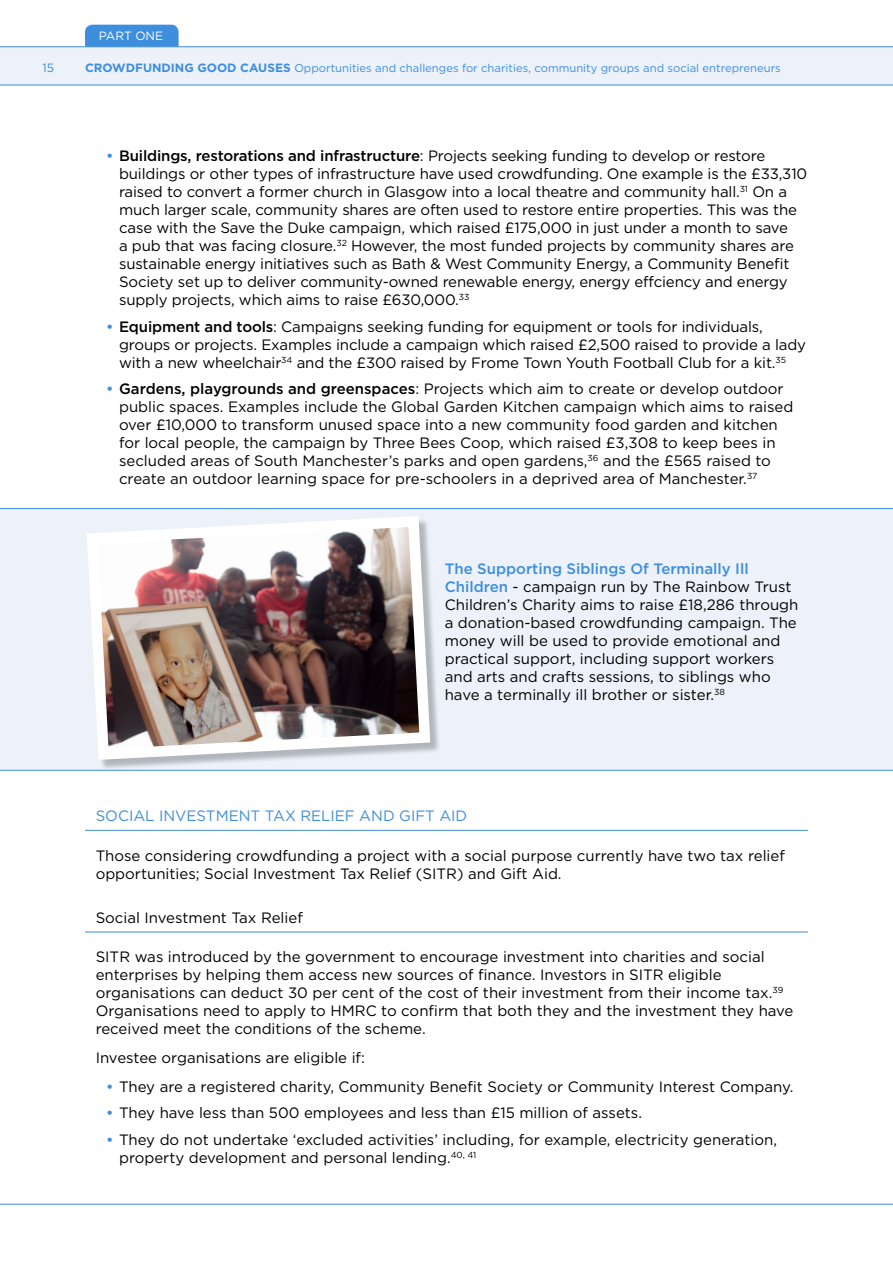
<style>
.page{position:relative;width:893px;height:1263px;background:#fff}
.page>*{position:absolute;margin:0;border:0;box-sizing:border-box;transform-origin:0 0}
.t1{font:15px/18px "Gotham HTF";color:#000}
.t2{font:15px "Gotham HTF";color:#3e8ede}
.t3{font:12px "Gotham HTF";color:#fff}
.t4{font:12px "Gotham HTF";color:#3e8ede}
.t5{font:11.25px "Gotham HTF";color:#3e8ede}
.s1{font-weight:700;font-size:12px}
.s2{font-weight:500;color:#3e8ede}
.s3{font-weight:500}
</style>
<div class="page">
<hr style="left:0;top:1204px;width:893px;height:1px;background:#3e8ede">
<svg style="left:0;top:25px;width:893px;height:60px"></svg>
<hr style="left:85px;top:830px;width:723px;height:1px;background:#3e8ede">
<hr style="left:85px;top:931px;width:723px;height:1px;background:#3e8ede">
<div style="left:0;top:508px;width:893px;height:263px;background:#ecf1fa"></div>
<div style="left:88px;top:517px;width:353px;height:253px;background:#000;opacity:.25"></div>
<img style="left:81px;top:510px;width:355px;height:255px">
<p class="t3" style="left:99px;top:29px;width:66px">PART ONE</p>
<p class="t4" style="left:43px;top:61px;width:13px">15</p>
<p class="t5" style="left:85px;top:61px;width:697px"><span class="s1">CROWDFUNDING GOOD CAUSES</span> Opportunities and challenges for charities, community groups and social entrepreneurs</p>
<p class="t1" style="left:119px;top:147px;width:690px;text-indent:-13px"><span class="s2">•</span> <span class="s3">Buildings, restorations and infrastructure</span>: Projects seeking funding to develop or restore buildings or other types of infrastructure have used crowdfunding. One example is the £33,310 raised to convert a former church in Glasgow into a local theatre and community hall.<sup>31</sup> On a much larger scale, community shares are often used to restore entire properties. This was the case with the Save the Duke campaign, which raised £175,000 in just under a month to save<br>a pub that was facing closure.<sup>32</sup> However, the most funded projects by community shares are sustainable energy initiatives such as Bath &amp; West Community Energy, a Community Benefit Society set up to deliver community-owned renewable energy, energy effciency and energy supply projects, which aims to raise £630,000.<sup>33</sup></p>
<p class="t1" style="left:119px;top:317px;width:688px;text-indent:-13px"><span class="s2">•</span> <span class="s3">Equipment and tools</span>: Campaigns seeking funding for equipment or tools for individuals, groups or projects. Examples include a campaign which raised £2,500 raised to provide a lady with a new wheelchair<sup>34</sup> and the £300 raised by Frome Town Youth Football Club for a kit.<sup>35</sup></p>
<p class="t1" style="left:119px;top:380px;width:676px;text-indent:-13px"><span class="s2">•</span> <span class="s3">Gardens, playgrounds and greenspaces</span>: Projects which aim to create or develop outdoor public spaces. Examples include the Global Garden Kitchen campaign which aims to raised over £10,000 to transform unused space into a new community food garden and kitchen for local people, the campaign by Three Bees Coop, which raised £3,308 to keep bees in secluded areas of South Manchester’s parks and open gardens,<sup>36</sup> and the £565 raised to create an outdoor learning space for pre-schoolers in a deprived area of Manchester.<sup>37</sup></p>
<p class="t1" style="left:445px;top:560px;width:355px"><span class="s2">The Supporting Siblings Of Terminally Ill Children</span> - campaign run by The Rainbow Trust Children’s Charity aims to raise £18,286 through a donation-based crowdfunding campaign. The money will be used to provide emotional and practical support, including support workers and arts and crafts sessions, to siblings who have a terminally ill brother or sister.<sup>38</sup></p>
<p class="t2" style="left:96px;top:808px;width:373px">SOCIAL INVESTMENT TAX RELIEF AND GIFT AID</p>
<p class="t1" style="left:96px;top:846px;width:691px">Those considering crowdfunding a project with a social purpose currently have two tax relief opportunities; Social Investment Tax Relief (SITR) and Gift Aid.</p>
<p class="t1" style="left:96px;top:908px;width:209px">Social Investment Tax Relief</p>
<p class="t1" style="left:96px;top:948px;width:699px">SITR was introduced by the government to encourage investment into charities and social enterprises by helping them access new sources of finance. Investors in SITR eligible organisations can deduct 30 per cent of the cost of their investment from their income tax.<sup>39<br></sup>Organisations need to apply to HMRC to confirm that both they and the investment they have received meet the conditions of the scheme.</p>
<p class="t1" style="left:96px;top:1048px;width:271px">Investee organisations are eligible if:</p>
<p class="t1" style="left:106px;top:1077px;width:689px"><span class="s2">•</span> They are a registered charity, Community Benefit Society or Community Interest Company.</p>
<p class="t1" style="left:106px;top:1103px;width:537px"><span class="s2">•</span> They have less than 500 employees and less than £15 million of assets.</p>
<p class="t1" style="left:119px;top:1130px;width:660px;text-indent:-13px"><span class="s2">•</span> They do not undertake ‘excluded activities’ including, for example, electricity generation, property development and personal lending.<sup>40,</sup> <sup>41</sup></p>
</div>
